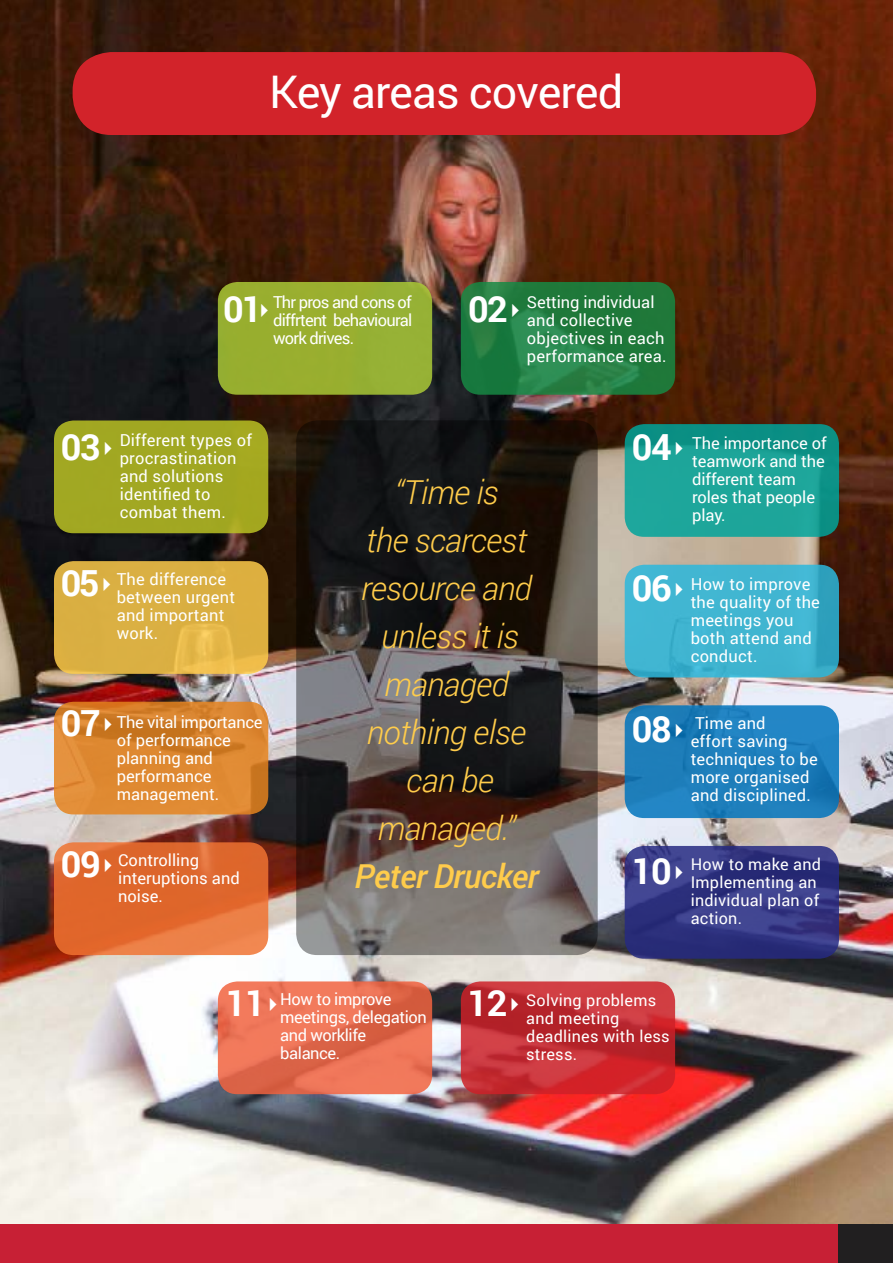
<style>
.page{position:relative;width:893px;height:1263px;background:#fff}
.page>*{position:absolute;margin:0;border:0;box-sizing:border-box;transform-origin:0 0}
.t1{font:45px "Roboto";letter-spacing:-.025em;color:#fff}
.t2{font:700 36px "Roboto";letter-spacing:-.04em;color:#fff}
.t3{font:italic 300 33px/48px "Roboto";letter-spacing:-.02em;color:#ffcc4b;text-align:center}
.t4{font:italic 500 33px "Roboto";letter-spacing:-.02em;color:#ffcc4b}
.t5{font:16.5px/18px "Roboto";letter-spacing:.005em;color:#fff}
.t6{font:16.5px/18px "Roboto";letter-spacing:-.025em;color:#fff}
.t7{font:16.2px/18px "Roboto";letter-spacing:.015em;color:#fff}
</style>
<div class="page">
<div style="left:0;top:1224px;width:893px;height:39px;background:#c72035"></div>
<div style="left:839px;top:1224px;width:54px;height:39px;background:#211f20"></div>
<img style="left:0;top:0;width:893px;height:1223px">
<div style="left:73px;top:52px;width:743px;height:83px;background:#d2232a;border-radius:39px"></div>
<div style="left:218px;top:282px;width:214px;height:113px;background:#98af2f;border-radius:19px"></div>
<div style="left:54px;top:420px;width:214px;height:113px;background:#a1a722;border-radius:19px"></div>
<svg style="left:625px;top:424px;width:214px;height:113px;background:#189f93"></svg>
<svg style="left:54px;top:561px;width:214px;height:113px;background:#dcb043"></svg>
<svg style="left:625px;top:565px;width:214px;height:112px;background:#3eb3cf"></svg>
<svg style="left:54px;top:702px;width:214px;height:112px;background:#da852f"></svg>
<div style="left:625px;top:705px;width:214px;height:113px;background:#1f7fbc;border-radius:19px"></div>
<svg style="left:54px;top:842px;width:214px;height:113px;background:#e16c32"></svg>
<svg style="left:625px;top:846px;width:214px;height:113px;background:#333682"></svg>
<svg style="left:218px;top:981px;width:214px;height:113px;background:#e76f52"></svg>
<svg style="left:461px;top:282px;width:214px;height:113px;background:#227d41"></svg>
<svg style="left:461px;top:981px;width:214px;height:113px;background:#c52e34"></svg>
<svg style="left:296px;top:420px;width:302px;height:535px;background:#433d3a"></svg>
<svg style="left:512px;top:303px;width:7px;height:14px"></svg>
<svg style="left:676px;top:441px;width:7px;height:14px"></svg>
<svg style="left:104px;top:578px;width:6px;height:13px"></svg>
<svg style="left:105px;top:717px;width:7px;height:14px"></svg>
<svg style="left:105px;top:858px;width:7px;height:14px"></svg>
<svg style="left:270px;top:998px;width:7px;height:13px"></svg>
<svg style="left:512px;top:998px;width:6px;height:13px"></svg>
<svg style="left:676px;top:582px;width:7px;height:14px"></svg>
<svg style="left:676px;top:724px;width:7px;height:13px"></svg>
<svg style="left:676px;top:866px;width:7px;height:13px"></svg>
<h1 class="t1" style="left:269px;top:60px;width:355px">Key areas covered</h1>
<p class="t5" style="left:273px;top:292px;width:141px;text-align:justify">Thr pros and cons of diffrtent behavioural work drives.</p>
<p class="t5" style="left:527px;top:292px;width:141px">Setting individual and collective objectives in each performance area.</p>
<h2 class="t2" style="left:223px;top:284px;width:41px">01</h2>
<h2 class="t2" style="left:468px;top:284px;width:41px">02</h2>
<p class="t5" style="left:120px;top:430px;width:134px">Different types of procrastination and solutions identified to combat them.</p>
<h2 class="t2" style="left:61px;top:421px;width:41px">03</h2>
<h2 class="t2" style="left:632px;top:421px;width:41px">04</h2>
<h3 class="t3" style="left:361px;top:467px;width:172px">“Time is<br>the scarcest resource and unless it is managed nothing else can be managed.”</h3>
<h3 class="t4" style="left:355px;top:853px;width:186px">Peter Drucker</h3>
<h2 class="t2" style="left:61px;top:558px;width:40px">05</h2>
<p class="t5" style="left:117px;top:570px;width:120px">The difference between urgent and important work.</p>
<h2 class="t2" style="left:632px;top:562px;width:41px">06</h2>
<h2 class="t2" style="left:61px;top:697px;width:41px">07</h2>
<p class="t5" style="left:117px;top:712px;width:147px">The vital importance of performance planning and performance management.</p>
<h2 class="t2" style="left:632px;top:703px;width:41px">08</h2>
<h2 class="t2" style="left:61px;top:838px;width:41px">09</h2>
<p class="t5" style="left:118px;top:850px;width:123px">Controlling interuptions and noise.</p>
<h2 class="t2" style="left:632px;top:846px;width:41px">10</h2>
<p class="t5" style="left:692px;top:433px;width:136px">The importance of teamwork and the different team roles that people play.</p>
<p class="t5" style="left:691px;top:574px;width:131px">How to improve the quality of the meetings you both attend and conduct.</p>
<p class="t5" style="left:691px;top:713px;width:129px">Time and<br>effort saving techniques to be more organised and disciplined.</p>
<p class="t7" style="left:691px;top:854px;width:132px">How to make and<br>Implementing an individual plan of action.</p>
<h2 class="t2" style="left:226px;top:978px;width:41px">11</h2>
<h2 class="t2" style="left:467px;top:978px;width:41px">12</h2>
<p class="t6" style="left:280px;top:990px;width:148px">How to improve meetings, delegation and worklife balance.</p>
<p class="t7" style="left:526px;top:991px;width:145px">Solving problems and meeting deadlines with less stress.</p>
</div>
